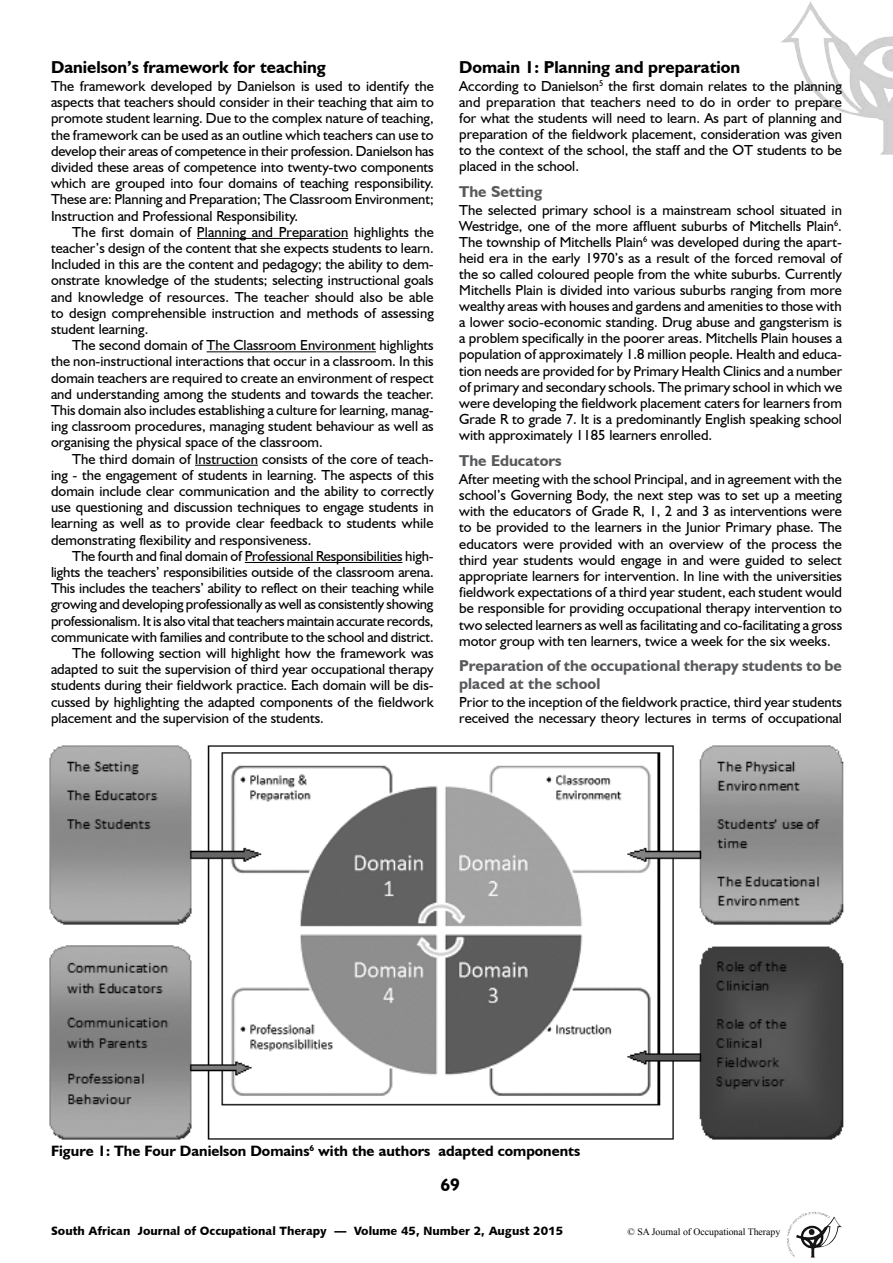
<style>
.page{position:relative;width:893px;height:1263px;background:#fff}
.page>*{position:absolute;margin:0;border:0;box-sizing:border-box;transform-origin:0 0}
.t1{font:700 18px "Humanist 521 BT";color:#000}
.t2{font:700 17.25px "Humanist 521 BT";color:#000}
.t3{font:700 15.75px/17.2px "Humanist 521 BT";color:#58595b}
.t4{font:700 15px "Humanist 521 BT";color:#000}
.t5{font:14.55px/16.2px "Humanist 521 BT";color:#000;text-align:justify}
.t6{font:14.55px "Humanist 521 BT";letter-spacing:-.02em;color:#000}
.t7{font:12px "Humanist 531 BT Black A";color:#000}
.t8{font:9.75px "Times New Roman";color:#000}
</style>
<div class="page">
<img style="left:807px;top:1212px;width:18px;height:4px">
<img style="left:780px;top:1px;width:113px;height:154px">
<hr style="left:197px;top:238px;width:151px;height:1px;background:#000">
<hr style="left:207px;top:351px;width:169px;height:1px;background:#000">
<hr style="left:195px;top:465px;width:63px;height:1px;background:#000">
<hr style="left:245px;top:562px;width:157px;height:1px;background:#000">
<img style="left:49px;top:745px;width:795px;height:395px">
<p class="t2" style="left:51px;top:56px;width:276px">Danielson’s framework for teaching</p>
<p class="t5" style="left:51px;top:78px;width:384px">The framework developed by Danielson is used to identify the aspects that teachers should consider in their teaching that aim to promote student learning. Due to the complex nature of teaching, the framework can be used as an outline which teachers can use to develop their areas of competence in their profession. Danielson has divided these areas of competence into twenty-two components which are grouped into four domains of teaching responsibility.<br>These are: Planning and Preparation; The Classroom Environment; Instruction and Professional Responsibility.</p>
<p class="t5" style="left:51px;top:223px;width:384px;text-indent:21px">The first domain of Planning and Preparation highlights the teacher’s design of the content that she expects students to learn.<br>Included in this are the content and pedagogy; the ability to dem&shy;onstrate knowledge of the students; selecting instructional goals and knowledge of resources. The teacher should also be able to design comprehensible instruction and methods of assessing student learning.</p>
<p class="t5" style="left:51px;top:337px;width:384px;text-indent:21px">The second domain of The Classroom Environment highlights the non-instructional interactions that occur in a classroom. In this domain teachers are required to create an environment of respect and understanding among the students and towards the teacher.<br>This domain also includes establishing a culture for learning, manag&shy;ing classroom procedures, managing student behaviour as well as organising the physical space of the classroom.</p>
<p class="t5" style="left:51px;top:450px;width:384px;text-indent:21px">The third domain of Instruction consists of the core of teach&shy;ing - the engagement of students in learning. The aspects of this domain include clear communication and the ability to correctly use questioning and discussion techniques to engage students in learning as well as to provide clear feedback to students while demonstrating flexibility and responsiveness.</p>
<p class="t5" style="left:72px;top:547px;width:363px">The fourth and final domain of Professional Responsibilities high-</p>
<p class="t5" style="left:51px;top:564px;width:384px">lights the teachers’ responsibilities outside of the classroom arena.</p>
<p class="t5" style="left:51px;top:580px;width:384px">This includes the teachers’ ability to reflect on their teaching while</p>
<p class="t5" style="left:51px;top:596px;width:384px">growing and developing professionally as well as consistently showing</p>
<p class="t6" style="left:51px;top:612px;width:384px">professionalism. It is also vital that teachers maintain accurate records,</p>
<p class="t5" style="left:51px;top:628px;width:384px">communicate with families and contribute to the school and district.</p>
<p class="t5" style="left:72px;top:645px;width:363px">The following section will highlight how the framework was</p>
<p class="t5" style="left:51px;top:661px;width:384px">adapted to suit the supervision of third year occupational therapy</p>
<p class="t5" style="left:51px;top:677px;width:384px">students during their fieldwork practice. Each domain will be dis-</p>
<p class="t5" style="left:51px;top:693px;width:384px">cussed by highlighting the adapted components of the fieldwork</p>
<p class="t5" style="left:51px;top:709px;width:274px">placement and the supervision of the students.</p>
<p class="t2" style="left:459px;top:56px;width:283px">Domain 1: Planning and preparation</p>
<p class="t5" style="left:459px;top:78px;width:384px">According to Danielson<sup>5</sup> the first domain relates to the planning and preparation that teachers need to do in order to prepare for what the students will need to learn. As part of planning and preparation of the fieldwork placement, consideration was given to the context of the school, the staff and the OT students to be placed in the school.</p>
<p class="t3" style="left:459px;top:182px;width:85px">The Setting</p>
<p class="t5" style="left:459px;top:202px;width:384px">The selected primary school is a mainstream school situated in Westridge, one of the more affluent suburbs of Mitchells Plain<sup>6</sup>.<br>The township of Mitchells Plain<sup>6</sup> was developed during the apart&shy;heid era in the early 1970’s as a result of the forced removal of the so called coloured people from the white suburbs. Currently Mitchells Plain is divided into various suburbs ranging from more wealthy areas with houses and gardens and amenities to those with a lower socio-economic standing. Drug abuse and gangsterism is a problem specifically in the poorer areas. Mitchells Plain houses a population of approximately 1.8 million people. Health and educa&shy;tion needs are provided for by Primary Health Clinics and a number of primary and secondary schools. The primary school in which we were developing the fieldwork placement caters for learners from Grade R to grade 7. It is a predominantly English speaking school with approximately 1185 learners enrolled.</p>
<p class="t3" style="left:459px;top:451px;width:104px">The Educators</p>
<p class="t5" style="left:459px;top:470px;width:384px">After meeting with the school Principal, and in agreement with the school’s Governing Body, the next step was to set up a meeting with the educators of Grade R, 1, 2 and 3 as interventions were to be provided to the learners in the Junior Primary phase. The educators were provided with an overview of the process the third year students would engage in and were guided to select appropriate learners for intervention. In line with the universities fieldwork expectations of a third year student, each student would be responsible for providing occupational therapy intervention to two selected learners as well as facilitating and co-facilitating a gross motor group with ten learners, twice a week for the six weeks.</p>
<p class="t3" style="left:459px;top:657px;width:384px">Preparation of the occupational therapy students to be placed at the school</p>
<p class="t5" style="left:459px;top:694px;width:384px">Prior to the inception of the fieldwork practice, third year students received the necessary theory lectures in terms of occupational</p>
<p class="t4" style="left:51px;top:1142px;width:531px">Figure 1: The Four Danielson Domains<sup>6</sup> with the authors adapted components</p>
<p class="t1" style="left:440px;top:1174px;width:21px">69</p>
<p class="t7" style="left:51px;top:1223px;width:513px">South African Journal of Occupational Therapy — Volume 45, Number 2, August 2015</p>
<p class="t8" style="left:628px;top:1225px;width:154px">© SA Journal of Occupational Therapy</p>
</div>
